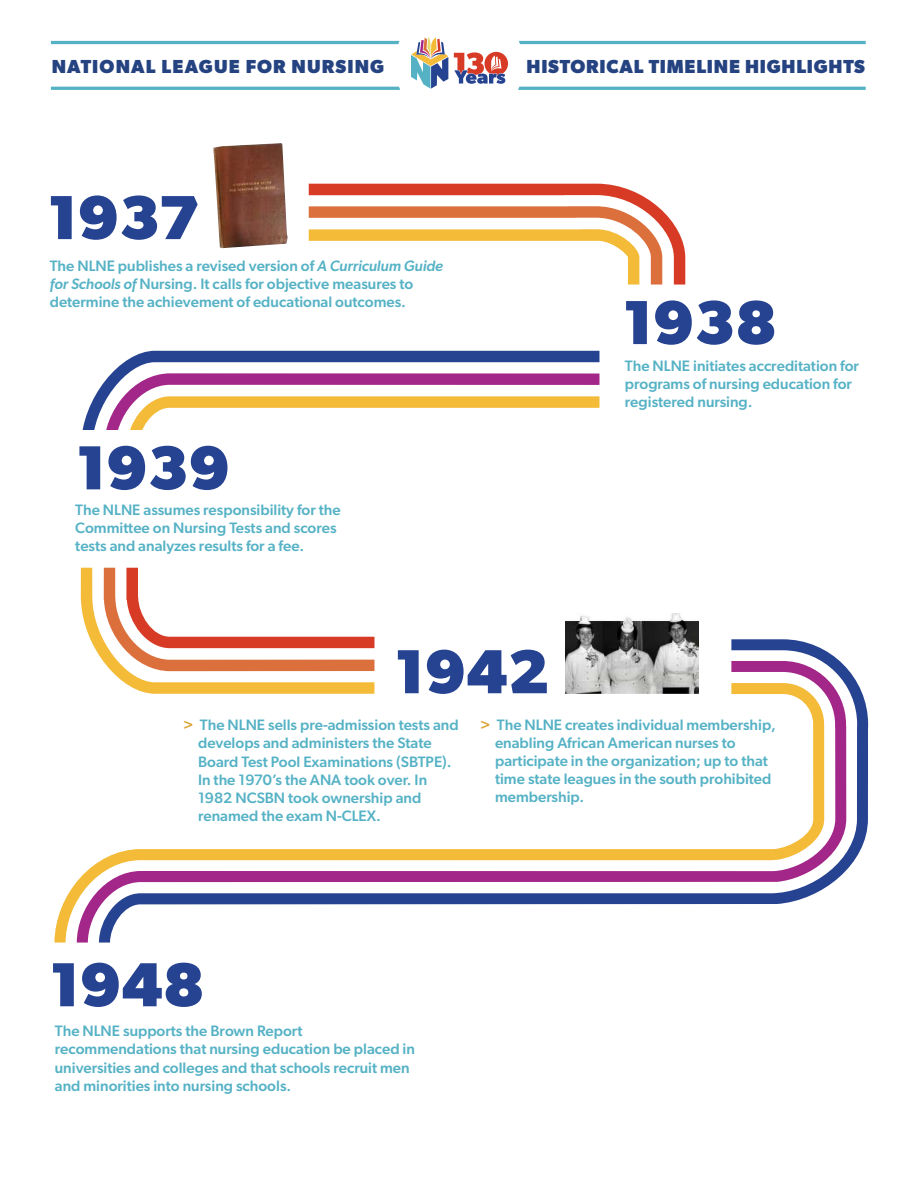
<style>
.page{position:relative;width:918px;height:1188px;background:#fff}
.page>*{position:absolute;margin:0;border:0;box-sizing:border-box;transform-origin:0 0}
.t1{font:700 62.4px "Gibson";color:#264391}
.t2{font:700 18.9px "Gibson";letter-spacing:.04em;color:#254380}
.t3{font:700 18.9px "Gibson";letter-spacing:.06em;color:#254380}
.t4{font:500 15.15px/18.1px "Gibson";color:#55b2c5}
.s1{font-style:italic}
.s2{color:#dba331}
</style>
<div class="page">
<svg style="left:51px;top:41px;width:349px;height:3px"></svg>
<svg style="left:51px;top:87px;width:349px;height:3px"></svg>
<svg style="left:519px;top:41px;width:347px;height:3px"></svg>
<svg style="left:518px;top:87px;width:348px;height:3px"></svg>
<svg style="left:411px;top:37px;width:37px;height:52px"></svg>
<svg style="left:454px;top:52px;width:54px;height:32px"></svg>
<svg style="left:309px;top:184px;width:376px;height:101px"></svg>
<img style="left:213px;top:143px;width:75px;height:105px">
<img style="left:566px;top:614px;width:133px;height:79px">
<svg style="left:82px;top:351px;width:517px;height:79px"></svg>
<svg style="left:81px;top:568px;width:293px;height:126px"></svg>
<svg style="left:54px;top:881px;width:23px;height:62px"></svg>
<svg style="left:77px;top:862px;width:22px;height:81px"></svg>
<svg style="left:730px;top:639px;width:138px;height:87px"></svg>
<svg style="left:99px;top:726px;width:769px;height:217px"></svg>
<p class="t3" style="left:52px;top:55px;width:334px">NATIONAL LEAGUE FOR NURSING</p>
<p class="t2" style="left:527px;top:55px;width:340px">HISTORICAL TIMELINE HIGHLIGHTS</p>
<h1 class="t1" style="left:47px;top:180px;width:154px">1937</h1>
<p class="t4" style="left:50px;top:256px;width:395px">The NLNE publishes a revised version of <span class="s1">A Curriculum Guide for Schools of</span> Nursing. It calls for objective measures to determine the achievement of educational outcomes.</p>
<h1 class="t1" style="left:75px;top:431px;width:157px">1939</h1>
<p class="t4" style="left:75px;top:500px;width:267px">The NLNE assumes responsibility for the<br>Committee on Nursing Tests and scores tests and analyzes results for a fee.</p>
<h1 class="t1" style="left:622px;top:285px;width:157px">1938</h1>
<p class="t4" style="left:625px;top:356px;width:236px">The NLNE initiates accreditation for programs of nursing education for registered nursing.</p>
<h1 class="t1" style="left:394px;top:635px;width:157px">1942</h1>
<p class="t4" style="left:198px;top:716px;width:262px;text-indent:-15px"><span class="s2">&gt;</span> The NLNE sells pre-admission tests and develops and administers the State Board Test Pool Examinations (SBTPE).<br>In the 1970’s the ANA took over. In 1982 NCSBN took ownership and renamed the exam N-CLEX.</p>
<p class="t4" style="left:495px;top:715px;width:282px;text-indent:-15px"><span class="s2">&gt;</span> The NLNE creates individual membership, enabling African American nurses to participate in the organization; up to that time state leagues in the south prohibited membership.</p>
<h1 class="t1" style="left:49px;top:948px;width:157px">1948</h1>
<p class="t4" style="left:55px;top:1022px;width:362px">The NLNE supports the Brown Report recommendations that nursing education be placed in universities and colleges and that schools recruit men and minorities into nursing schools.</p>
</div>
